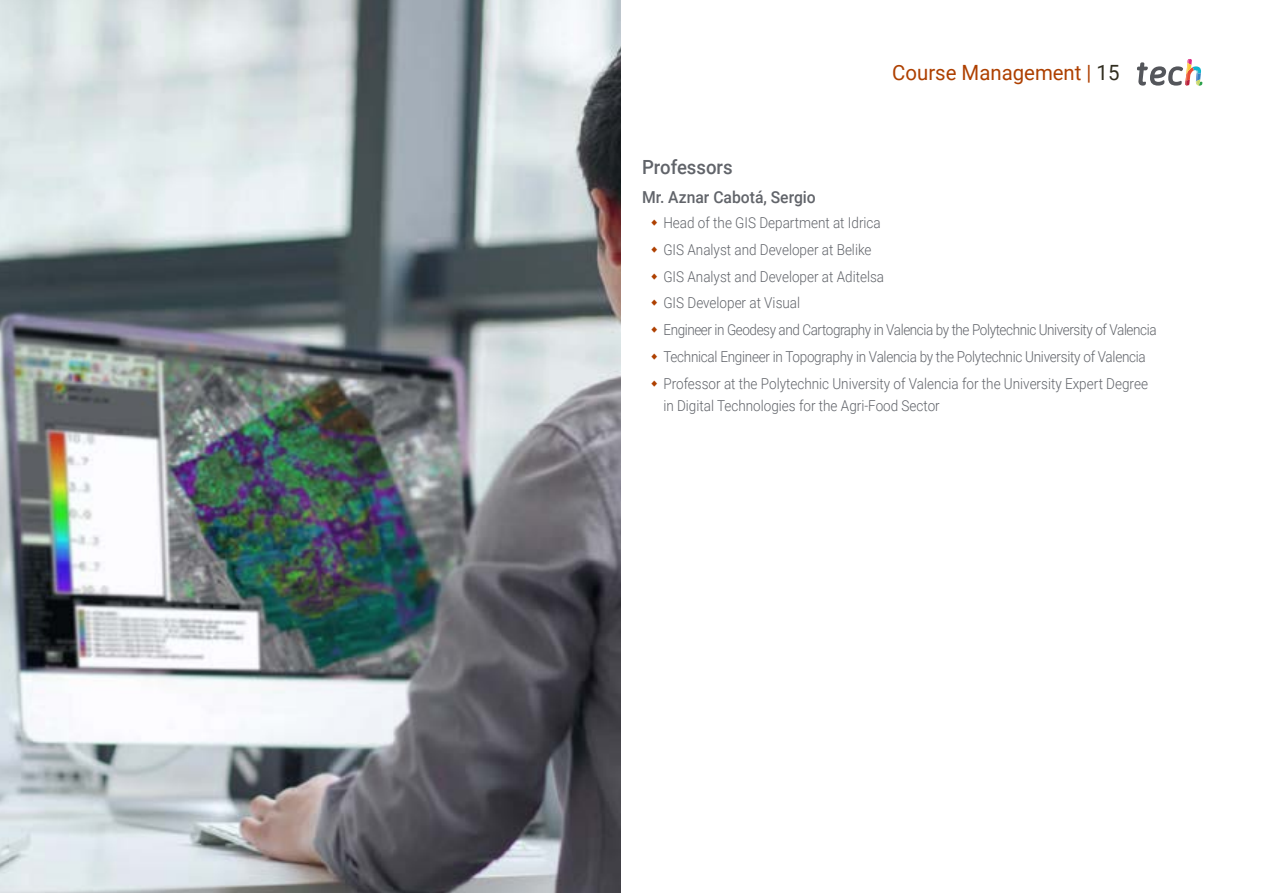
<style>
.page{position:relative;width:1263px;height:893px;background:#fff}
.page>*{position:absolute;margin:0;border:0;box-sizing:border-box;transform-origin:0 0}
.t1{font:21px "Roboto";color:#ae4000}
.t2{font:500 19.5px "Roboto";color:#61646a;scale:.95 1}
.t3{font:500 16.5px "Roboto";color:#61646a;scale:.95 1}
.t4{font:300 15px/26.7px "Roboto";color:#61646a;scale:.9 1}
.s1{color:#312e20}
</style>
<div class="page">
<img style="left:0;top:0;width:621px;height:893px">
<svg style="left:1137px;top:59px;width:65px;height:27px"></svg>
<h1 class="t1" style="left:892px;top:57px;width:229px">Course Management | <span class="s1">15</span></h1>
<h2 class="t2" style="left:642px;top:153px;width:97px">Professors</h2>
<p class="t3" style="left:642px;top:186px;width:184px">Mr. Aznar Cabotá, Sergio</p>
<p class="t4" style="left:663px;top:209px;width:549px">Head of the GIS Department at Idrica<br>GIS Analyst and Developer at Belike<br>GIS Analyst and Developer at Aditelsa<br>GIS Developer at Visual<br>Engineer in Geodesy and Cartography in Valencia by the Polytechnic University of Valencia Technical Engineer in Topography in Valencia by the Polytechnic University of Valencia Professor at the Polytechnic University of Valencia for the University Expert Degree</p>
<p class="t4" style="left:663px;top:392px;width:309px">in Digital Technologies for the Agri-Food Sector</p>
</div>
